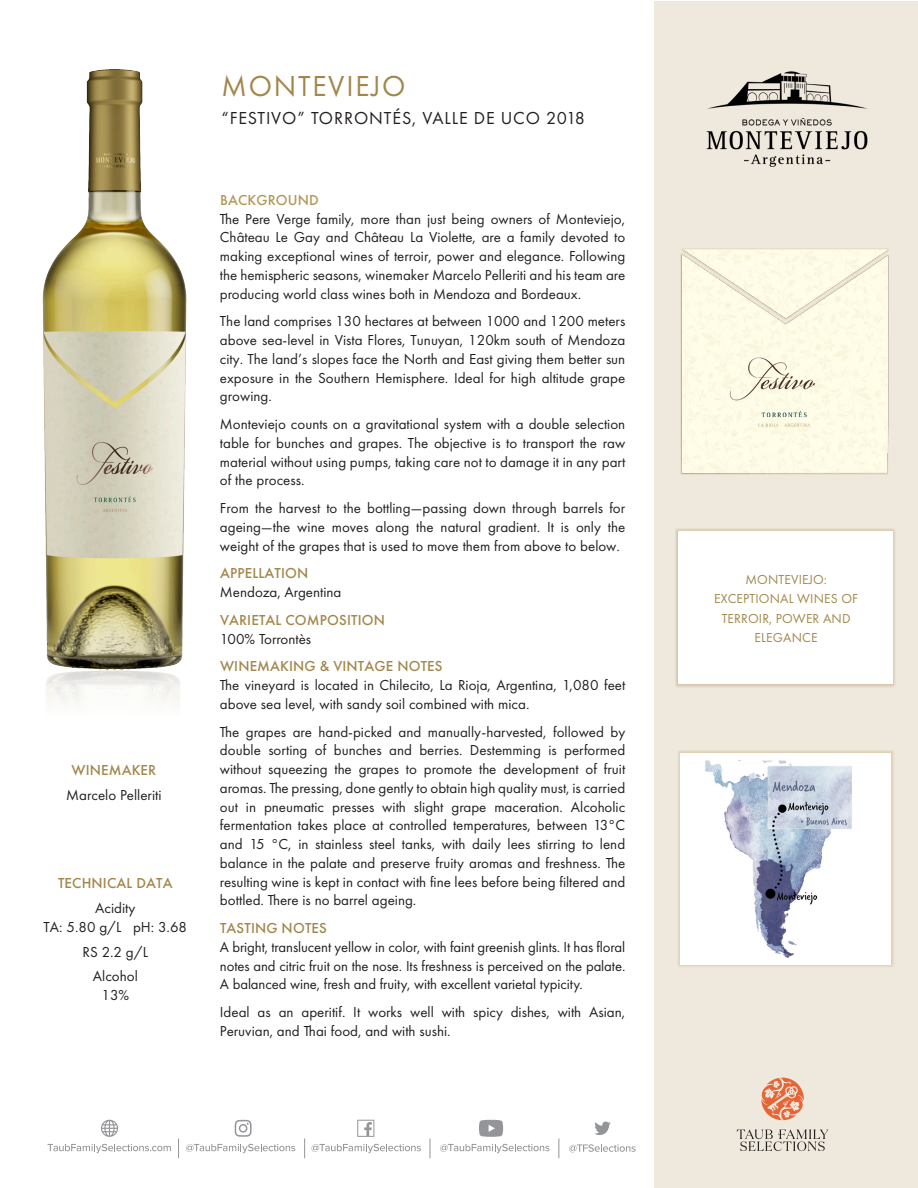
<style>
.page{position:relative;width:918px;height:1188px;background:#fff}
.page>*{position:absolute;margin:0;border:0;box-sizing:border-box;transform-origin:0 0}
.t1{font:30px "Futura PT";letter-spacing:.06em;color:#a2874c}
.t2{font:18px "Futura PT";letter-spacing:.05em;color:#231f20}
.Para_Body{font:15px/18.8px "Futura PT";color:#231f20;text-align:justify}
.Para_Body-2{font:500 15px "Futura PT";letter-spacing:.01em;color:#a2874c}
.t3{font:500 15px "Futura PT";letter-spacing:.01em;color:#b39758}
.t4{font:13.5px/19.5px "Futura PT";letter-spacing:.01em;color:#a2874c;text-align:center}
</style>
<div class="page">
<img style="left:42px;top:69px;width:145px;height:597px">
<img style="left:46px;top:666px;width:134px;height:35px">
<div style="left:654px;top:1px;width:264px;height:1186px;background:#efe8dc"></div>
<div style="left:675px;top:528px;width:221px;height:160px;background:#a2874c;opacity:.65"></div>
<div style="left:678px;top:531px;width:215px;height:153px;background:#fff"></div>
<img style="left:680px;top:248px;width:209px;height:227px">
<div style="left:677px;top:750px;width:218px;height:218px;background:#b39758;opacity:.65"></div>
<img style="left:680px;top:754px;width:211px;height:210px">
<img style="left:706px;top:71px;width:162px;height:96px">
<svg style="left:569px;top:1144px;width:67px;height:8px"></svg>
<svg style="left:48px;top:1144px;width:123px;height:9px"></svg>
<svg style="left:186px;top:1144px;width:109px;height:9px"></svg>
<svg style="left:312px;top:1144px;width:109px;height:9px"></svg>
<svg style="left:440px;top:1144px;width:110px;height:9px"></svg>
<svg style="left:559px;top:1139px;width:1px;height:19px"></svg>
<svg style="left:304px;top:1139px;width:1px;height:19px"></svg>
<svg style="left:178px;top:1139px;width:1px;height:19px"></svg>
<svg style="left:357px;top:1120px;width:17px;height:17px"></svg>
<svg style="left:235px;top:1120px;width:17px;height:17px"></svg>
<svg style="left:430px;top:1139px;width:1px;height:19px"></svg>
<svg style="left:594px;top:1122px;width:17px;height:13px"></svg>
<svg style="left:101px;top:1120px;width:17px;height:17px"></svg>
<svg style="left:479px;top:1120px;width:24px;height:17px"></svg>
<svg style="left:737px;top:1129px;width:91px;height:22px"></svg>
<svg style="left:761px;top:1078px;width:43px;height:42px"></svg>
<p class="Para_Body-2" style="left:71px;top:761px;width:86px">WINEMAKER</p>
<p class="Para_Body" style="left:66px;top:785px;width:97px">Marcelo Pelleriti</p>
<p class="Para_Body-2" style="left:58px;top:874px;width:116px">TECHNICAL DATA</p>
<p class="Para_Body" style="left:44px;top:899px;width:145px;text-align:center">Acidity<br>TA: 5.80 g/L pH: 3.68</p>
<p class="Para_Body" style="left:83px;top:942px;width:67px">RS 2.2 g/L</p>
<p class="Para_Body" style="left:93px;top:967px;width:46px;text-align:center">Alcohol<br>13%</p>
<p class="t1" style="left:222px;top:68px;width:185px">MONTEVIEJO</p>
<p class="t2" style="left:221px;top:108px;width:365px">“FESTIVO” TORRONTÉS, VALLE DE UCO 2018</p>
<p class="t3" style="left:220px;top:191px;width:100px">BACKGROUND</p>
<p class="Para_Body" style="left:220px;top:209px;width:407px">The Pere Verge family, more than just being owners of Monteviejo, Château Le Gay and Château La Violette, are a family devoted to making exceptional wines of terroir, power and elegance. Following the hemispheric seasons, winemaker Marcelo Pelleriti and his team are producing world class wines both in Mendoza and Bordeaux.</p>
<p class="Para_Body" style="left:220px;top:312px;width:407px">The land comprises 130 hectares at between 1000 and 1200 meters above sea-level in Vista Flores, Tunuyan, 120km south of Mendoza city. The land’s slopes face the North and East giving them better sun exposure in the Southern Hemisphere. Ideal for high altitude grape growing.</p>
<p class="Para_Body" style="left:220px;top:415px;width:407px">Monteviejo counts on a gravitational system with a double selection table for bunches and grapes. The objective is to transport the raw material without using pumps, taking care not to damage it in any part of the process.</p>
<p class="Para_Body" style="left:220px;top:499px;width:407px">From the harvest to the bottling—passing down through barrels for ageing—the wine moves along the natural gradient. It is only the weight of the grapes that is used to move them from above to below.</p>
<p class="Para_Body-2" style="left:220px;top:564px;width:90px">APPELLATION</p>
<p class="Para_Body" style="left:220px;top:583px;width:123px">Mendoza, Argentina</p>
<p class="Para_Body-2" style="left:220px;top:611px;width:167px">VARIETAL COMPOSITION</p>
<p class="Para_Body" style="left:220px;top:629px;width:93px">100% Torrontès</p>
<p class="Para_Body-2" style="left:220px;top:657px;width:224px">WINEMAKING &amp; VINTAGE NOTES</p>
<p class="Para_Body" style="left:220px;top:676px;width:407px">The vineyard is located in Chilecito, La Rioja, Argentina, 1,080 feet above sea level, with sandy soil combined with mica.</p>
<p class="Para_Body" style="left:220px;top:722px;width:407px">The grapes are hand-picked and manually-harvested, followed by double sorting of bunches and berries. Destemming is performed without squeezing the grapes to promote the development of fruit aromas. The pressing, done gently to obtain high quality must, is carried out in pneumatic presses with slight grape maceration. Alcoholic fermentation takes place at controlled temperatures, between 13°C and 15 °C, in stainless steel tanks, with daily lees stirring to lend balance in the palate and preserve fruity aromas and freshness. The resulting wine is kept in contact with fine lees before being filtered and bottled. There is no barrel ageing.</p>
<p class="Para_Body-2" style="left:220px;top:919px;width:108px">TASTING NOTES</p>
<p class="Para_Body" style="left:220px;top:937px;width:407px">A bright, translucent yellow in color, with faint greenish glints. It has floral notes and citric fruit on the nose. Its freshness is perceived on the palate.<br>A balanced wine, fresh and fruity, with excellent varietal typicity.</p>
<p class="Para_Body" style="left:220px;top:1003px;width:407px">Ideal as an aperitif. It works well with spicy dishes, with Asian,<br>Peruvian, and Thai food, and with sushi.</p>
<p class="t4" style="left:714px;top:569px;width:145px">MONTEVIEJO:<br>EXCEPTIONAL WINES OF<br>TERROIR, POWER AND<br>ELEGANCE</p>
</div>
